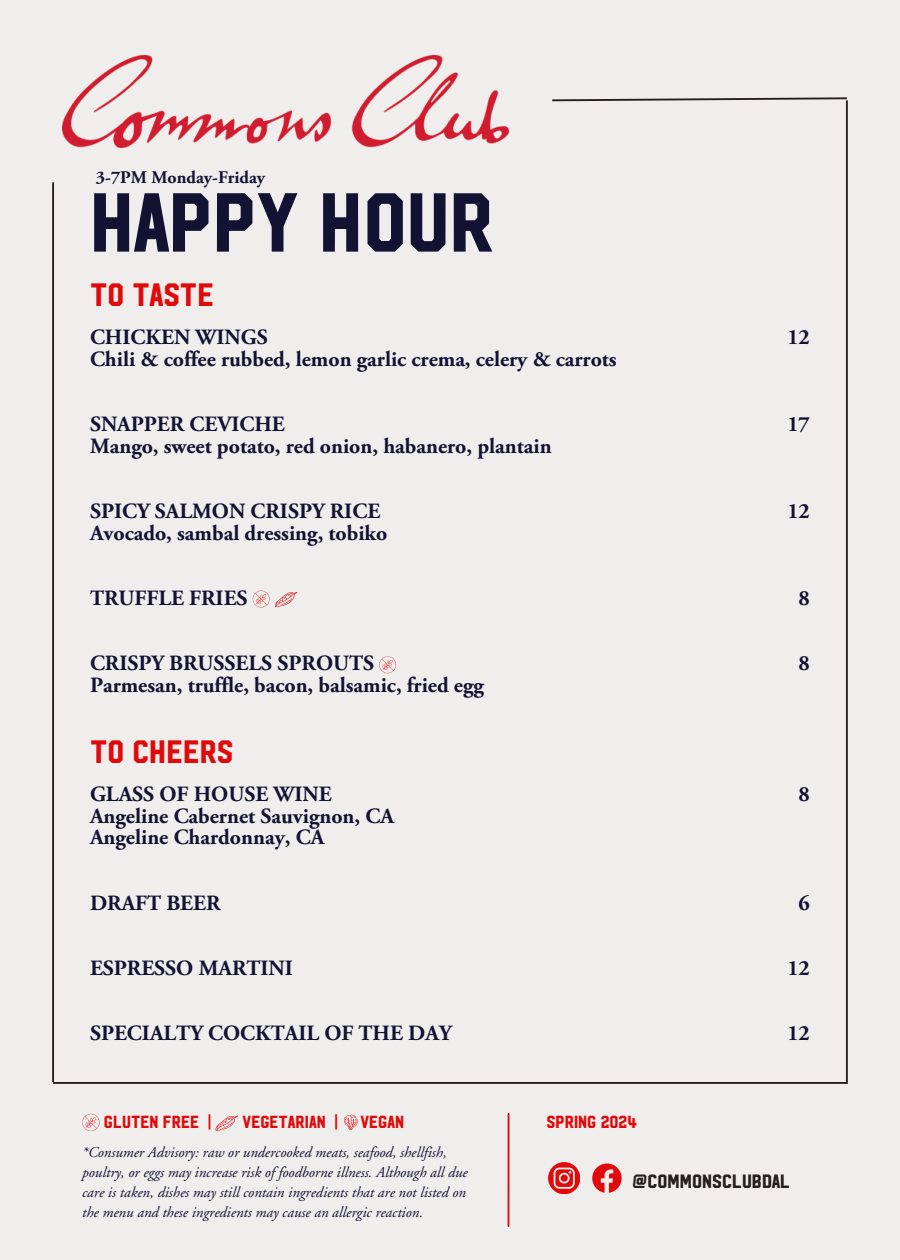
<style>
.page{position:relative;width:900px;height:1260px;background:#efeeed}
.page>*{position:absolute;margin:0;border:0;box-sizing:border-box;transform-origin:0 0}
.t1{font:83.25px "Hudson NY";color:#131233}
.t2{font:32.25px "Hudson NY";color:#e10a0a}
.t3{font:700 21.75px/21.8px "Adobe Garamond Pro";color:#131233}
.t4{font:19.25px "Hudson NY";color:#231f20}
.t5{font:700 17.75px "Adobe Garamond Pro";color:#131233}
.t6{font:17.5px "Hudson NY";color:#e10a0a}
.t7{font:italic 15px/20px "Adobe Garamond";color:#131233}
</style>
<div class="page">
<svg style="left:552px;top:97px;width:295px;height:5px"></svg>
<hr style="left:52px;top:182px;width:2px;height:900px;background:#231f20">
<hr style="left:846px;top:100px;width:2px;height:984px;background:#231f20">
<hr style="left:53px;top:1082px;width:794px;height:2px;background:#231f20">
<img style="left:62px;top:55px;width:446px;height:92px">
<svg style="left:379px;top:656px;width:17px;height:17px"></svg>
<hr style="left:508px;top:1114px;width:2px;height:112px;background:#e10a0a">
<svg style="left:344px;top:1115px;width:13px;height:15px"></svg>
<svg style="left:216px;top:1116px;width:22px;height:15px"></svg>
<svg style="left:82px;top:1114px;width:17px;height:17px"></svg>
<svg style="left:592px;top:1164px;width:30px;height:29px"></svg>
<svg style="left:548px;top:1162px;width:32px;height:32px"></svg>
<svg style="left:253px;top:591px;width:44px;height:16px"></svg>
<h3 class="t5" style="left:96px;top:170px;width:171px">3-7PM Monday-Friday</h3>
<h4 class="t1" style="left:90px;top:182px;width:405px">HAPPY HOUR</h4>
<h4 class="t2" style="left:90px;top:279px;width:126px">TO TASTE</h4>
<h6 class="t3" style="left:90px;top:328px;width:528px">CHICKEN WINGS<br>Chili &amp; coffee rubbed, lemon garlic crema, celery &amp; carrots</h6>
<h4 class="t3" style="left:787px;top:328px;width:24px">12</h4>
<h1 class="t3" style="left:90px;top:415px;width:463px">SNAPPER CEVICHE<br>Mango, sweet potato, red onion, habanero, plantain</h1>
<p class="t3" style="left:787px;top:415px;width:24px">17</p>
<h2 class="t3" style="left:90px;top:502px;width:299px">SPICY SALMON CRISPY RICE<br>Avocado, sambal dressing, tobiko</h2>
<p class="t3" style="left:787px;top:502px;width:24px">12</p>
<h4 class="t3" style="left:90px;top:589px;width:159px">TRUFFLE FRIES</h4>
<p class="t3" style="left:799px;top:589px;width:13px">8</p>
<h4 class="t3" style="left:90px;top:655px;width:395px">CRISPY BRUSSELS SPROUTS<br>Parmesan, truffle, bacon, balsamic, fried egg</h4>
<h2 class="t3" style="left:799px;top:655px;width:13px">8</h2>
<p class="t2" style="left:90px;top:736px;width:145px">TO CHEERS</p>
<h4 class="t3" style="left:90px;top:785px;width:306px">GLASS OF HOUSE WINE<br>Angeline Cabernet Sauvignon, CA<br>Angeline Chardonnay, CA</h4>
<h4 class="t3" style="left:799px;top:785px;width:13px">8</h4>
<h4 class="t3" style="left:90px;top:894px;width:132px">DRAFT BEER</h4>
<h3 class="t3" style="left:799px;top:894px;width:13px">6</h3>
<h4 class="t3" style="left:90px;top:959px;width:204px">ESPRESSO MARTINI</h4>
<h3 class="t3" style="left:787px;top:959px;width:24px">12</h3>
<h4 class="t3" style="left:90px;top:1024px;width:363px">SPECIALTY COCKTAIL OF THE DAY</h4>
<h3 class="t3" style="left:787px;top:1024px;width:24px">12</h3>
<h4 class="t6" style="left:104px;top:1113px;width:114px">GLUTEN FREE |</h4>
<h4 class="t6" style="left:243px;top:1113px;width:163px">VEGETARIAN | VEGAN</h4>
<h4 class="t6" style="left:547px;top:1110px;width:92px">SPRING 2024</h4>
<h4 class="t7" style="left:82px;top:1142px;width:387px">*Consumer Advisory: raw or undercooked meats, seafood, shellfish, poultry, or eggs may increase risk of foodborne illness. Although all due care is taken, dishes may still contain ingredients that are not listed on the menu and these ingredients may cause an allergic reaction.</h4>
<h4 class="t4" style="left:632px;top:1172px;width:160px">@COMMONSCLUBDAL</h4>
</div>
